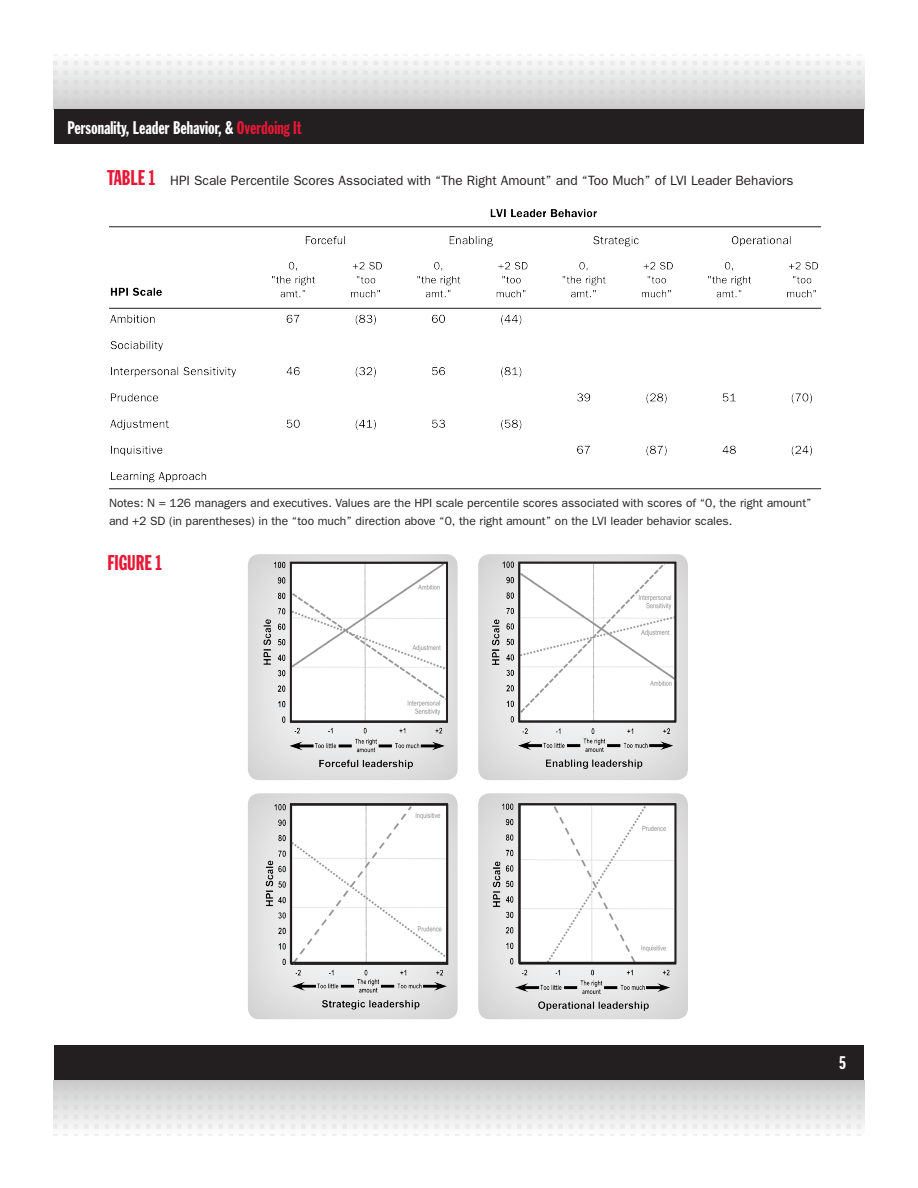
<style>
.page{position:relative;width:918px;height:1188px;background:#fff}
.page>*{position:absolute;margin:0;border:0;box-sizing:border-box;transform-origin:0 0}
.t1{font:21px "Franklin Gothic Extra Cond";color:#e51836}
.t2{font:18px "Franklin Gothic Extra Cond";color:#fff}
.t3{font:13.5px "Franklin Gothic";color:#231f20}
.t4{font:12px/18px "Franklin Gothic";color:#231f20}
.s1{color:#e51836}
</style>
<div class="page">
<svg style="left:54px;top:1080px;width:810px;height:56px"></svg>
<div style="left:54px;top:1045px;width:810px;height:35px;background:#231f20"></div>
<svg style="left:54px;top:54px;width:810px;height:56px"></svg>
<div style="left:54px;top:110px;width:810px;height:34px;background:#231f20"></div>
<img style="left:248px;top:554px;width:440px;height:466px">
<div style="left:290px;top:562px;width:158px;height:160px;border:2px solid #231f20"></div>
<div style="left:290px;top:803px;width:158px;height:161px;border:2px solid #231f20"></div>
<div style="left:518px;top:562px;width:158px;height:160px;border:2px solid #231f20"></div>
<div style="left:518px;top:803px;width:158px;height:161px;border:2px solid #231f20"></div>
<img style="left:109px;top:209px;width:713px;height:274px">
<hr style="left:109px;top:488px;width:712px;height:1px;background:#231f20">
<hr style="left:109px;top:308px;width:712px;height:1px;background:#231f20">
<hr style="left:109px;top:226px;width:712px;height:1px;background:#231f20">
<h2 class="t2" style="left:68px;top:118px;width:236px">Personality, Leader Behavior, &amp; <span class="s1">Overdoing It</span></h2>
<p class="t1" style="left:107px;top:167px;width:49px">TABLE 1</p>
<p class="t3" style="left:170px;top:173px;width:625px">HPI Scale Percentile Scores Associated with “The Right Amount” and “Too Much” of LVI Leader Behaviors</p>
<p class="t4" style="left:109px;top:493px;width:704px">Notes: N = 126 managers and executives. Values are the HPI scale percentile scores associated with scores of “0, the right amount” and +2 SD (in parentheses) in the “too much” direction above “0, the right amount” on the LVI leader behavior scales.</p>
<p class="t1" style="left:107px;top:552px;width:56px">FIGURE 1</p>
<h2 class="t2" style="left:839px;top:1053px;width:8px">5</h2>
</div>
